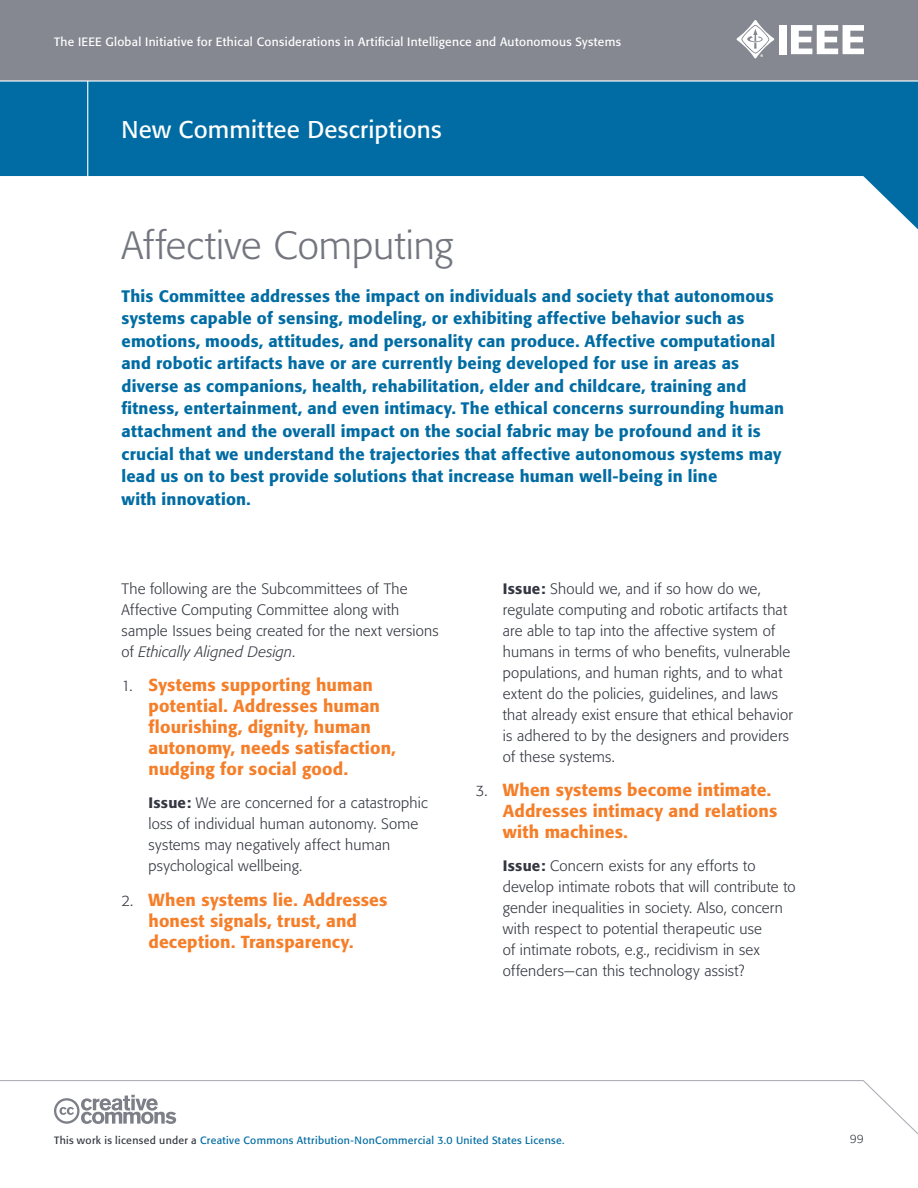
<style>
.page{position:relative;width:918px;height:1188px;background:#fff}
.page>*{position:absolute;margin:0;border:0;box-sizing:border-box;transform-origin:0 0}
.t1{font:300 39px "Formata";letter-spacing:.005em;color:#74767f}
.t2{font:24px "Formata";letter-spacing:.01em;color:#fff}
.t3{font:500 17.25px/21px "Formata";letter-spacing:.01em;color:#f57e29}
.t4{font:500 16.5px/22.5px "Formata";letter-spacing:.01em;color:#006ca3}
.t5{font:300 15px/21px "Formata";letter-spacing:.015em;color:#343741}
.t6{font:12px "Formata";letter-spacing:.025em;color:#fff}
.t7{font:300 12px "Formata";color:#343741}
.t8{font:10.5px "Formata";letter-spacing:.03em;color:#006ca3}
.s1{font-style:italic}
.s2{font-weight:300;font-size:15px;color:#343741}
.s3{font-weight:500}
.s4{color:#343741}
</style>
<div class="page">
<div style="left:0;top:0;width:918px;height:81px;background:#868891"></div>
<svg style="left:0;top:82px;width:918px;height:147px;fill:#006ca3"></svg>
<svg style="left:0;top:1080px;width:918px;height:55px"></svg>
<hr style="left:0;top:80px;width:918px;height:2px;background:#fff">
<div style="left:779px;top:25px;width:8px;height:29px;background:#fff"></div>
<svg style="left:791px;top:25px;width:73px;height:29px"></svg>
<svg style="left:736px;top:20px;width:38px;height:38px"></svg>
<hr style="left:87px;top:81px;width:1px;height:95px;background:#fff">
<svg style="left:54px;top:1095px;width:122px;height:29px"></svg>
<p class="t6" style="left:54px;top:34px;width:568px">The IEEE Global Initiative for Ethical Considerations in Artificial Intelligence and Autonomous Systems</p>
<h2 class="t2" style="left:122px;top:115px;width:322px">New Committee Descriptions</h2>
<h1 class="t1" style="left:122px;top:223px;width:333px">Affective Computing</h1>
<p class="t4" style="left:122px;top:285px;width:664px">This Committee addresses the impact on individuals and society that autonomous systems capable of sensing, modeling, or exhibiting affective behavior such as emotions, moods, attitudes, and personality can produce. Affective computational and robotic artifacts have or are currently being developed for use in areas as diverse as companions, health, rehabilitation, elder and childcare, training and fitness, entertainment, and even intimacy. The ethical concerns surrounding human attachment and the overall impact on the social fabric may be profound and it is crucial that we understand the trajectories that affective autonomous systems may lead us on to best provide solutions that increase human well-being in line<br>with innovation.</p>
<p class="t5" style="left:121px;top:578px;width:319px">The following are the Subcommittees of The Affective Computing Committee along with sample Issues being created for the next versions of <span class="s1">Ethically Aligned Design</span>.</p>
<p class="t3" style="left:148px;top:675px;width:249px;text-indent:-27px"><span class="s2">1.</span> Systems supporting human potential. Addresses human flourishing, dignity, human autonomy, needs satisfaction, nudging for social good.</p>
<p class="t5" style="left:149px;top:793px;width:281px"><span class="s3">Issue:</span> We are concerned for a catastrophic loss of individual human autonomy. Some systems may negatively affect human psychological wellbeing.</p>
<p class="t3" style="left:122px;top:889px;width:267px;text-align:center"><span class="s2">2.</span> When systems lie. Addresses honest signals, trust, and deception. Transparency.</p>
<p class="t5" style="left:503px;top:578px;width:291px"><span class="s3">Issue:</span> Should we, and if so how do we, regulate computing and robotic artifacts that are able to tap into the affective system of humans in terms of who benefits, vulnerable populations, and human rights, and to what extent do the policies, guidelines, and laws that already exist ensure that ethical behavior is adhered to by the designers and providers of these systems.</p>
<p class="t3" style="left:503px;top:780px;width:276px;text-indent:-27px"><span class="s2">3.</span> When systems become intimate.<br>Addresses intimacy and relations with machines.</p>
<p class="t5" style="left:503px;top:856px;width:294px"><span class="s3">Issue:</span> Concern exists for any efforts to develop intimate robots that will contribute to gender inequalities in society. Also, concern with respect to potential therapeutic use<br>of intimate robots, e.g., recidivism in sex offenders—can this technology assist?</p>
<p class="t8" style="left:54px;top:1133px;width:512px"><span class="s4">This work is licensed under a</span> Creative Commons Attribution-NonCommercial 3.0 United States License.</p>
<p class="t7" style="left:850px;top:1132px;width:16px">99</p>
</div>
